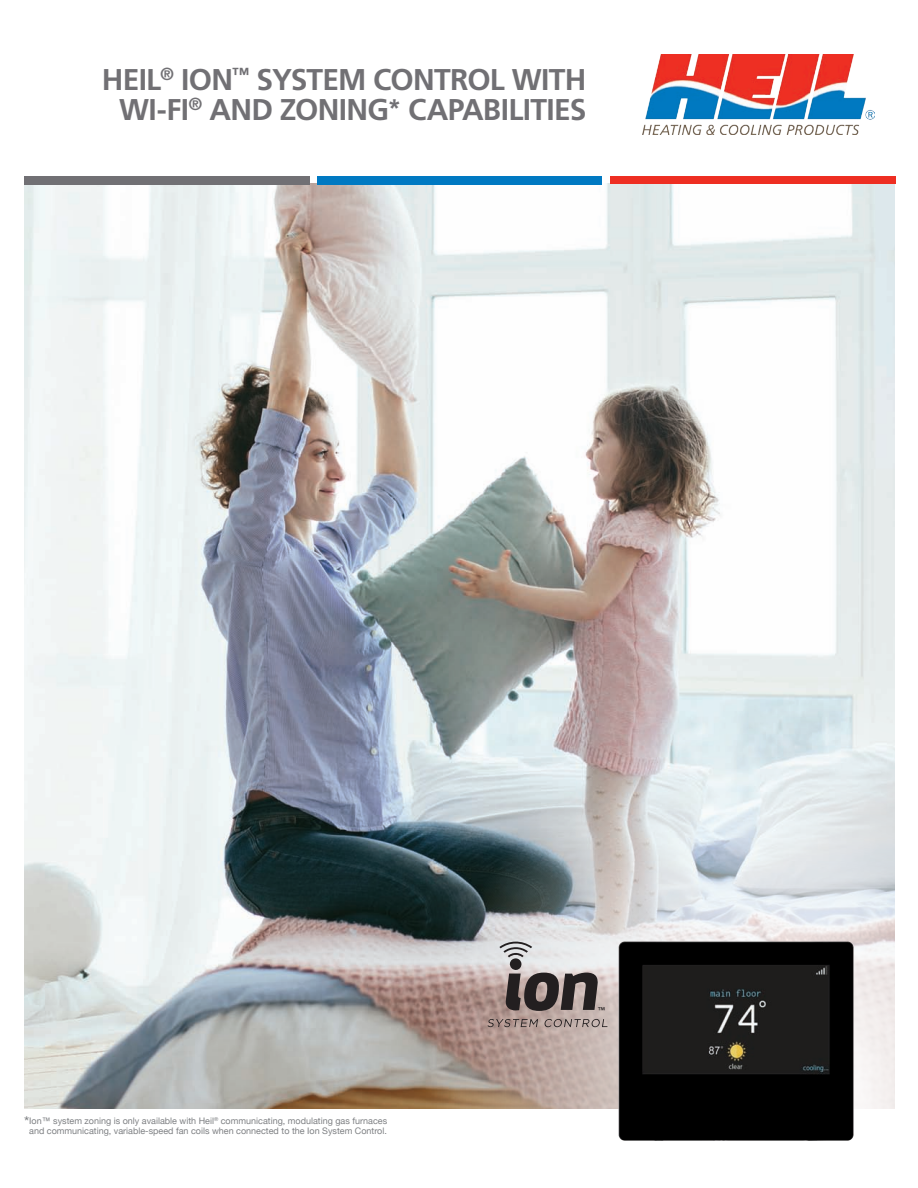
<style>
.page{position:relative;width:918px;height:1188px;background:#fff}
.page>*{position:absolute;margin:0;border:0;box-sizing:border-box;transform-origin:0 0}
.H-Main_Header{font:700 30px/30px "Frutiger LT Std";letter-spacing:-.025em;color:#717074;text-align:center}
.t1{font:11.7px "Myriad Pro";color:#231f20}
.t2{font:9px/10.5px "Helvetica Neue";color:#7e8083;text-align:center}
.s1{font-size:24px}
.s2{font-size:15px}
.s3{font-family:"Arial"}
</style>
<div class="page">
<img style="left:24px;top:184px;width:871px;height:925px">
<div style="left:24px;top:176px;width:285px;height:8px;background:#717074"></div>
<div style="left:318px;top:176px;width:284px;height:8px;background:#0079c2"></div>
<div style="left:610px;top:176px;width:286px;height:8px;background:#ee2e22"></div>
<img style="left:642px;top:55px;width:232px;height:80px">
<img style="left:618px;top:941px;width:236px;height:200px">
<svg style="left:487px;top:1019px;width:51px;height:8px"></svg>
<svg style="left:544px;top:1019px;width:63px;height:8px"></svg>
<svg style="left:499px;top:942px;width:99px;height:69px;background:#969090"></svg>
<p class="H-Main_Header" style="left:102px;top:65px;width:486px">HEIL<sup>®</sup> ION<sup>™</sup> SYSTEM CONTROL WITH<br>WI-FI<sup>®</sup> AND ZONING<span class="s1">*</span> CAPABILITIES</p>
<p class="t2" style="left:24px;top:1116px;width:365px"><span class="s2">*</span>Ion<span class="s3">™</span> system zoning is only available with Heil<sup>®</sup> communicating, modulating gas furnaces and communicating, variable-speed fan coils when connected to the Ion System Control.</p>
<p class="t1" style="left:598px;top:1003px;width:9px">™</p>
</div>
